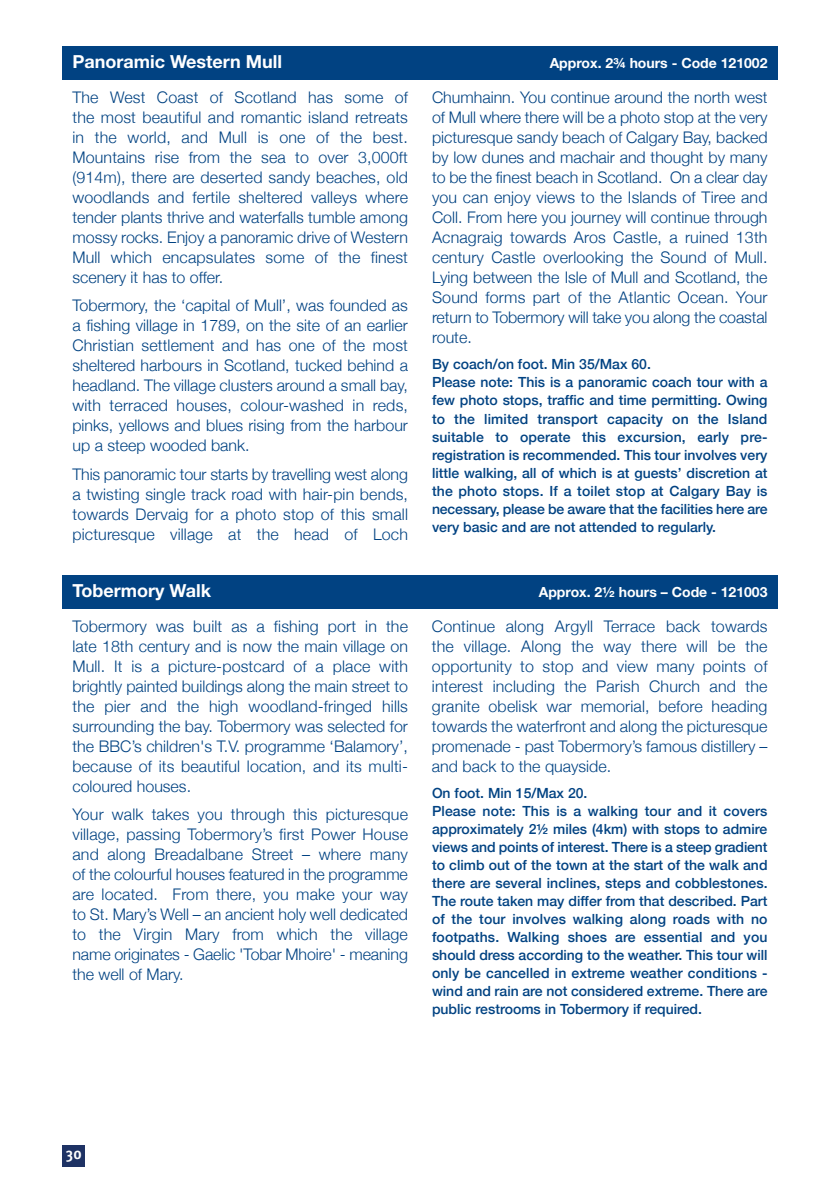
<style>
.page{position:relative;width:840px;height:1191px;background:#fff}
.page>*{position:absolute;margin:0;border:0;box-sizing:border-box;transform-origin:0 0}
.t1{font:700 18px "Helvetica Neue";color:#fff}
.t2{font:300 16px/20px "Helvetica Neue";color:#014282;text-align:justify}
.t3{font:700 16px "Meta Cond";color:#fff}
.t4{font:500 14px/18px "Helvetica Neue";color:#014282}
.t5{font:700 14px "Helvetica Neue";color:#fff}
</style>
<div class="page">
<div style="left:62px;top:1145px;width:23px;height:21px;background:#1e3264"></div>
<div style="left:62px;top:46px;width:715px;height:33px;background:#014282"></div>
<div style="left:62px;top:575px;width:715px;height:33px;background:#014282"></div>
<p class="t1" style="left:72px;top:50px;width:211px">Panoramic Western Mull</p>
<p class="t5" style="left:549px;top:54px;width:219px">Approx. 2¾ hours - Code 121002</p>
<p class="t2" style="left:72px;top:87px;width:337px">The West Coast of Scotland has some of the most beautiful and romantic island retreats in the world, and Mull is one of the best.<br>Mountains rise from the sea to over 3,000ft (914m), there are deserted sandy beaches, old woodlands and fertile sheltered valleys where tender plants thrive and waterfalls tumble among mossy rocks. Enjoy a panoramic drive of Western Mull which encapsulates some of the finest scenery it has to offer.</p>
<p class="t2" style="left:72px;top:295px;width:337px">Tobermory, the ‘capital of Mull’, was founded as a fishing village in 1789, on the site of an earlier Christian settlement and has one of the most sheltered harbours in Scotland, tucked behind a headland. The village clusters around a small bay, with terraced houses, colour-washed in reds, pinks, yellows and blues rising from the harbour up a steep wooded bank.</p>
<p class="t2" style="left:72px;top:464px;width:337px">This panoramic tour starts by travelling west along a twisting single track road with hair-pin bends, towards Dervaig for a photo stop of this small picturesque village at the head of Loch</p>
<p class="t2" style="left:432px;top:87px;width:337px">Chumhainn. You continue around the north west of Mull where there will be a photo stop at the very picturesque sandy beach of Calgary Bay, backed by low dunes and machair and thought by many to be the finest beach in Scotland. On a clear day you can enjoy views to the Islands of Tiree and Coll. From here you journey will continue through Acnagraig towards Aros Castle, a ruined 13th century Castle overlooking the Sound of Mull.<br>Lying between the Isle of Mull and Scotland, the Sound forms part of the Atlantic Ocean. Your return to Tobermory will take you along the coastal route.</p>
<p class="t4" style="left:432px;top:355px;width:337px">By coach/on foot. Min 35/Max 60.<br>Please note: This is a panoramic coach tour with a few photo stops, traffic and time permitting. Owing to the limited transport capacity on the Island suitable to operate this excursion, early pre&shy;registration is recommended. This tour involves very little walking, all of which is at guests’ discretion at the photo stops. If a toilet stop at Calgary Bay is necessary, please be aware that the facilities here are very basic and are not attended to regularly.</p>
<p class="t1" style="left:72px;top:579px;width:140px">Tobermory Walk</p>
<p class="t5" style="left:538px;top:583px;width:230px">Approx. 2½ hours – Code - 121003</p>
<p class="t2" style="left:72px;top:615px;width:337px">Tobermory was built as a fishing port in the late 18th century and is now the main village on Mull. It is a picture-postcard of a place with brightly painted buildings along the main street to the pier and the high woodland-fringed hills surrounding the bay. Tobermory was selected for the BBC’s children's T.V. programme ‘Balamory’, because of its beautiful location, and its multi&shy;coloured houses.</p>
<p class="t2" style="left:72px;top:804px;width:337px">Your walk takes you through this picturesque village, passing Tobermory’s first Power House and along Breadalbane Street – where many of the colourful houses featured in the programme are located. From there, you make your way to St. Mary’s Well – an ancient holy well dedicated to the Virgin Mary from which the village name originates - Gaelic 'Tobar Mhoire' - meaning the well of Mary.</p>
<p class="t2" style="left:431px;top:615px;width:337px">Continue along Argyll Terrace back towards the village. Along the way there will be the opportunity to stop and view many points of interest including the Parish Church and the granite obelisk war memorial, before heading towards the waterfront and along the picturesque promenade - past Tobermory’s famous distillery – and back to the quayside.</p>
<p class="t4" style="left:432px;top:784px;width:337px">On foot. Min 15/Max 20.<br>Please note: This is a walking tour and it covers approximately 2½ miles (4km) with stops to admire views and points of interest. There is a steep gradient to climb out of the town at the start of the walk and there are several inclines, steps and cobblestones.<br>The route taken may differ from that described. Part of the tour involves walking along roads with no footpaths. Walking shoes are essential and you should dress according to the weather. This tour will only be cancelled in extreme weather conditions - wind and rain are not considered extreme. There are public restrooms in Tobermory if required.</p>
<p class="t3" style="left:66px;top:1147px;width:17px">30</p>
</div>
